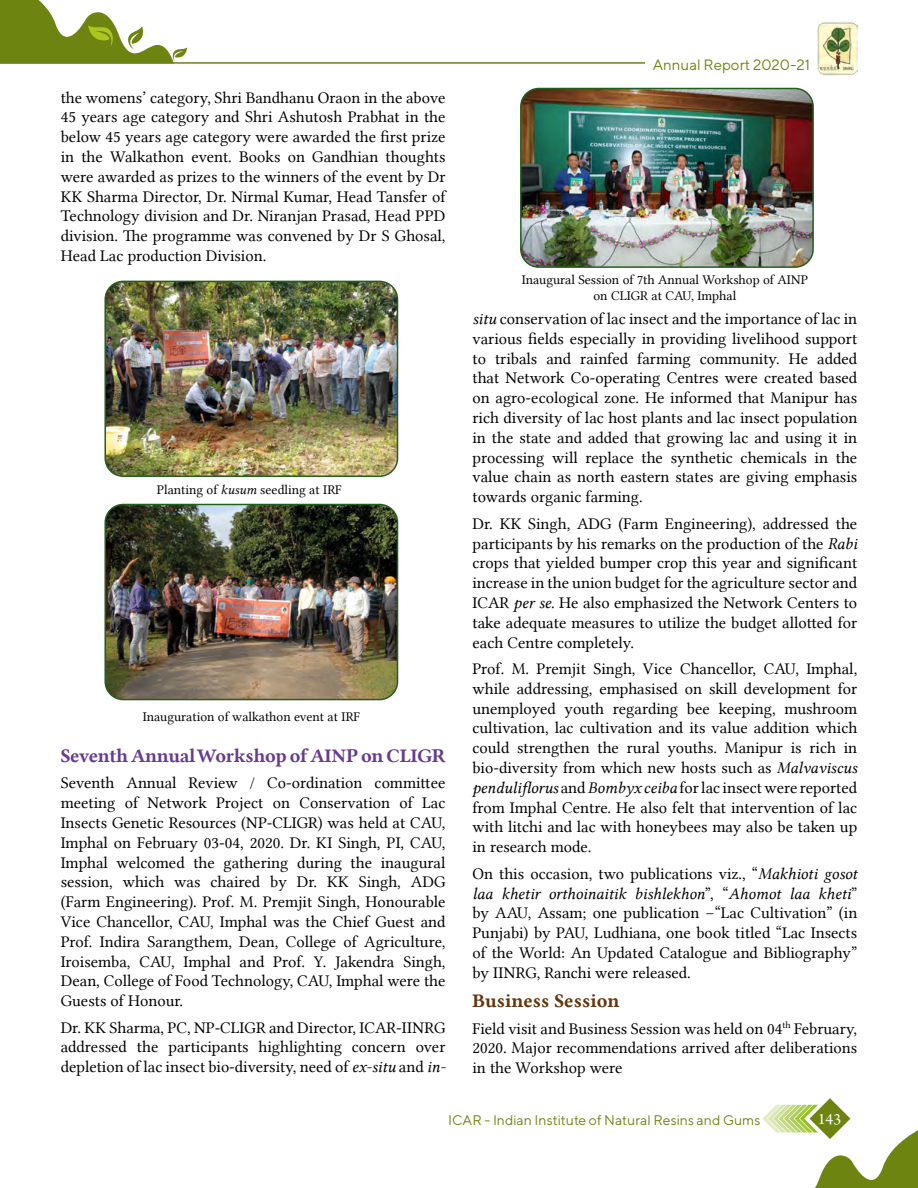
<style>
.page{position:relative;width:918px;height:1188px;background:#fff}
.page>*{position:absolute;margin:0;border:0;box-sizing:border-box;transform-origin:0 0}
.t1{font:19.5px "Lin Libertine B";letter-spacing:-.02em;color:#673a8e}
.t2{font:19.5px "Lin Libertine B";color:#64350d}
.t3{font:16.5px/19.8px "Lin Libertine";color:#000;text-align:justify}
.t4{font:16.5px "Lin Libertine I";color:#000}
.t5{font:16.5px "Arno Pro";color:#fff}
.t6{font:15px "TT Norms";color:#6d8510}
.t7{font:13.95px "TT Norms";color:#6d8510}
.t8{font:13.5px/15.6px "Lin Libertine";color:#000;text-align:center}
.s1{font-family:"Lin Libertine I"}
.s2{font-family:"Lin Libertine"}
</style>
<div class="page">
<img style="left:107px;top:281px;width:291px;height:195px">
<div style="left:104px;top:281px;width:294px;height:196px;border:2px solid #235e1e;border-radius:18px"></div>
<img style="left:521px;top:88px;width:292px;height:177px">
<div style="left:520px;top:88px;width:294px;height:180px;border:2px solid #235e1e;border-radius:18px"></div>
<img style="left:106px;top:504px;width:292px;height:196px">
<div style="left:104px;top:504px;width:294px;height:196px;border:1px solid #235e1e;border-radius:18px"></div>
<hr style="left:0;top:62px;width:645px;height:2px;background:#6d8510">
<svg style="left:0;top:0;width:187px;height:64px"></svg>
<img style="left:817px;top:21px;width:40px;height:55px">
<svg style="left:762px;top:1098px;width:156px;height:90px"></svg>
<p class="t3" style="left:61px;top:87px;width:386px">the womens’ category, Shri Bandhanu Oraon in the above 45 years age category and Shri Ashutosh Prabhat in the below 45 years age category were awarded the first prize in the Walkathon event. Books on Gandhian thoughts were awarded as prizes to the winners of the event by Dr KK Sharma Director, Dr. Nirmal Kumar, Head Tansfer of Technology division and Dr. Niranjan Prasad, Head PPD division. The programme was convened by Dr S Ghosal, Head Lac production Division.</p>
<p class="t8" style="left:157px;top:482px;width:186px">Planting of <span class="s1">kusum</span> seedling at IRF</p>
<p class="t8" style="left:143px;top:709px;width:219px">Inauguration of walkathon event at IRF</p>
<p class="t1" style="left:61px;top:742px;width:386px">Seventh Annual Workshop of AINP on CLIGR</p>
<p class="t3" style="left:61px;top:773px;width:386px">Seventh Annual Review / Co-ordination committee meeting of Network Project on Conservation of Lac Insects Genetic Resources (NP-CLIGR) was held at CAU, Imphal on February 03-04, 2020. Dr. KI Singh, PI, CAU, Imphal welcomed the gathering during the inaugural session, which was chaired by Dr. KK Singh, ADG (Farm Engineering). Prof. M. Premjit Singh, Honourable Vice Chancellor, CAU, Imphal was the Chief Guest and Prof. Indira Sarangthem, Dean, College of Agriculture, Iroisemba, CAU, Imphal and Prof. Y. Jakendra Singh, Dean, College of Food Technology, CAU, Imphal were the Guests of Honour.</p>
<p class="t3" style="left:61px;top:1017px;width:387px">Dr. KK Sharma, PC, NP-CLIGR and Director, ICAR-IINRG addressed the participants highlighting concern over depletion of lac insect bio-diversity, need of <span class="s1">ex-situ</span> and <span class="s1">in-</span></p>
<p class="t6" style="left:653px;top:55px;width:159px">Annual Report 2020-21</p>
<p class="t8" style="left:522px;top:272px;width:288px">Inaugural Session of 7th Annual Workshop of AINP on CLIGR at CAU, Imphal</p>
<p class="t3" style="left:473px;top:309px;width:386px"><span class="s1">situ</span> conservation of lac insect and the importance of lac in various fields especially in providing livelihood support to tribals and rainfed farming community. He added that Network Co-operating Centres were created based on agro-ecological zone. He informed that Manipur has rich diversity of lac host plants and lac insect population in the state and added that growing lac and using it in processing will replace the synthetic chemicals in the value chain as north eastern states are giving emphasis towards organic farming.</p>
<p class="t3" style="left:473px;top:513px;width:386px">Dr. KK Singh, ADG (Farm Engineering), addressed the participants by his remarks on the production of the <span class="s1">Rabi </span>crops that yielded bumper crop this year and significant increase in the union budget for the agriculture sector and ICAR <span class="s1">per se</span>. He also emphasized the Network Centers to take adequate measures to utilize the budget allotted for each Centre completely.</p>
<p class="t3" style="left:473px;top:659px;width:386px">Prof. M. Premjit Singh, Vice Chancellor, CAU, Imphal, while addressing, emphasised on skill development for unemployed youth regarding bee keeping, mushroom cultivation, lac cultivation and its value addition which could strengthen the rural youths. Manipur is rich in bio-diversity from which new hosts such as <span class="s1">Malvaviscus penduliflorus</span> and <span class="s1">Bombyx ceiba</span> for lac insect were reported from Imphal Centre. He also felt that intervention of lac with litchi and lac with honeybees may also be taken up in research mode.</p>
<p class="t3" style="left:473px;top:864px;width:386px">On this occasion, two publications viz., “<span class="s1">Makhioti gosot</span></p>
<p class="t4" style="left:473px;top:884px;width:386px">laa khetir orthoinaitik bishlekhon<span class="s2">”, “</span>Ahomot laa kheti<span class="s2">”</span></p>
<p class="t3" style="left:473px;top:903px;width:386px">by AAU, Assam; one publication –“Lac Cultivation” (in Punjabi) by PAU, Ludhiana, one book titled “Lac Insects of the World: An Updated Catalogue and Bibliography” by IINRG, Ranchi were released.</p>
<p class="t2" style="left:472px;top:987px;width:148px">Business Session</p>
<p class="t3" style="left:472px;top:1018px;width:386px">Field visit and Business Session was held on 04<sup>th</sup> February, 2020. Major recommendations arrived after deliberations in the Workshop were</p>
<p class="t7" style="left:448px;top:1112px;width:314px">ICAR - Indian Institute of Natural Resins and Gums</p>
<p class="t5" style="left:818px;top:1110px;width:25px">143</p>
</div>
